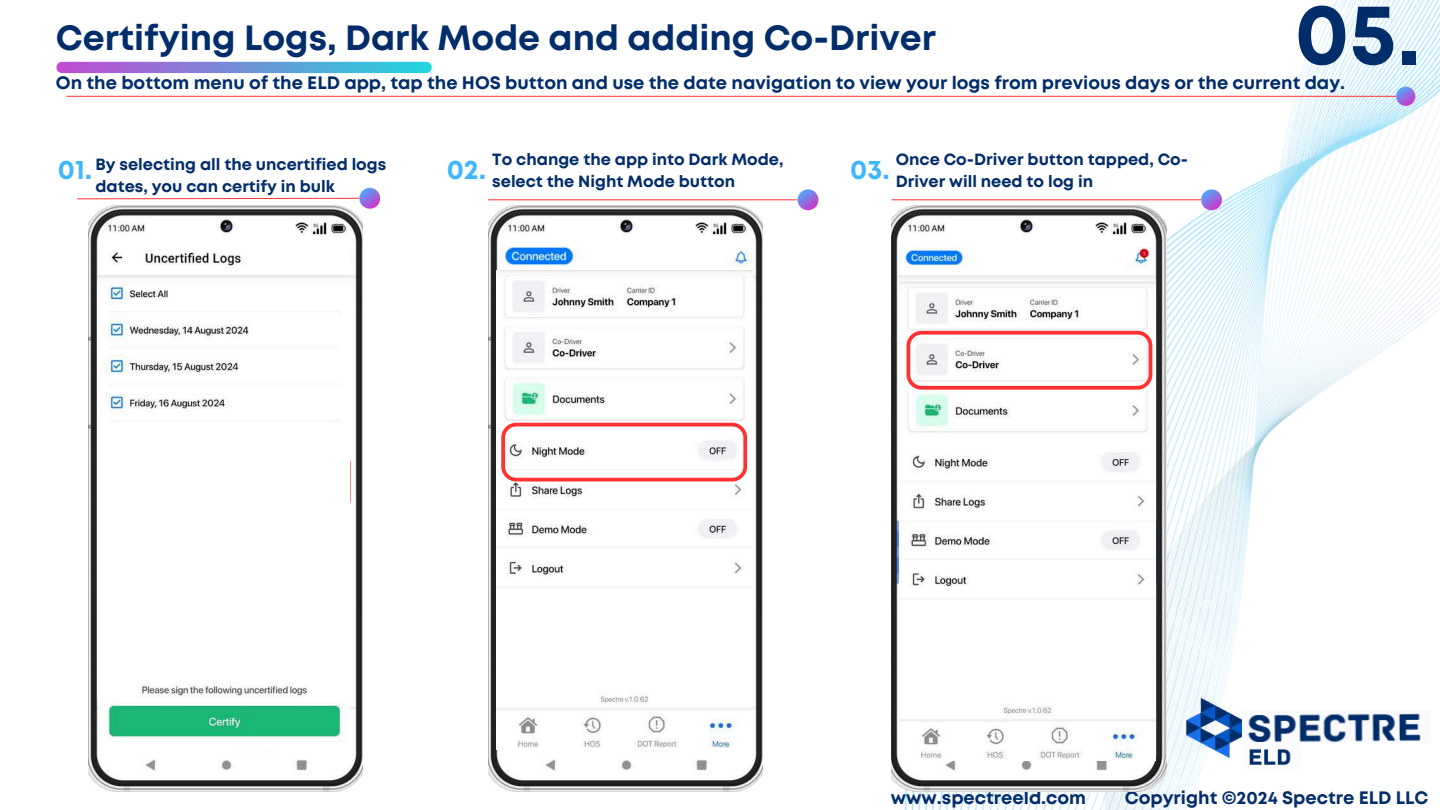
<style>
.page{position:relative;width:1440px;height:810px;background:#fff}
.page>*{position:absolute;margin:0;border:0;box-sizing:border-box;transform-origin:0 0}
.t1{font:700 86.6px "Mont";color:#022d6b}
.t2{font:700 35px "Mont";color:#022d6b}
.t3{font:700 27.1px "Mont";color:#3fb6ff}
.t4{font:700 18px "Mont";color:#022d6b}
.t5{font:700 16.2px/22.5px "Mont";color:#022d6b}
</style>
<div class="page">
<svg style="left:56px;top:62px;width:376px;height:11px;background:#7191d8"></svg>
<img style="left:808px;top:0;width:632px;height:810px">
<svg style="left:1396px;top:87px;width:19px;height:19px"></svg>
<hr style="left:67px;top:96px;width:1329px;height:1px;background:#ff3131">
<img style="left:1176px;top:688px;width:80px;height:80px">
<img style="left:1243px;top:710px;width:188px;height:32px">
<img style="left:1243px;top:743px;width:58px;height:27px">
<svg style="left:77px;top:188px;width:303px;height:21px"></svg>
<img style="left:88px;top:206px;width:275px;height:586px">
<hr style="left:488px;top:199px;width:310px;height:1px;background:#ff3131">
<svg style="left:798px;top:189px;width:21px;height:21px"></svg>
<img style="left:488px;top:206px;width:275px;height:586px">
<img style="left:503px;top:247px;width:101px;height:19px">
<hr style="left:892px;top:199px;width:309px;height:1px;background:#ff3131">
<svg style="left:1201px;top:189px;width:21px;height:21px"></svg>
<img style="left:891px;top:206px;width:275px;height:586px">
<img style="left:99px;top:247px;width:250px;height:502px">
<img style="left:496px;top:270px;width:256px;height:479px">
<svg style="left:501px;top:390px;width:248px;height:91px"></svg>
<img style="left:899px;top:282px;width:256px;height:479px">
<svg style="left:907px;top:331px;width:245px;height:117px"></svg>
<h1 class="t1" style="left:1295px;top:2px;width:127px">05.</h1>
<h2 class="t2" style="left:56px;top:24px;width:882px">Certifying Logs, Dark Mode and adding Co-Driver</h2>
<p class="t4" style="left:56px;top:76px;width:1291px">On the bottom menu of the ELD app, tap the HOS button and use the date navigation to view your logs from previous days or the current day.</p>
<p class="t5" style="left:96px;top:154px;width:292px">By selecting all the uncertified logs dates, you can certify in bulk</p>
<h3 class="t3" style="left:58px;top:159px;width:36px">01.</h3>
<p class="t5" style="left:447px;top:149px;width:338px;text-indent:45px">To change the app into Dark Mode,<br><sup>0</sup> select the Night Mode button</p>
<h3 class="t3" style="left:464px;top:159px;width:24px">2.</h3>
<p class="t5" style="left:850px;top:149px;width:339px;text-indent:45px">Once Co-Driver button tapped, Co-<br><sup>0</sup> Driver will need to log in</p>
<h3 class="t3" style="left:867px;top:159px;width:24px">3.</h3>
<p class="t4" style="left:891px;top:791px;width:197px">www.spectreeld.com</p>
<p class="t4" style="left:1125px;top:791px;width:305px">Copyright ©2024 Spectre ELD LLC</p>
</div>
